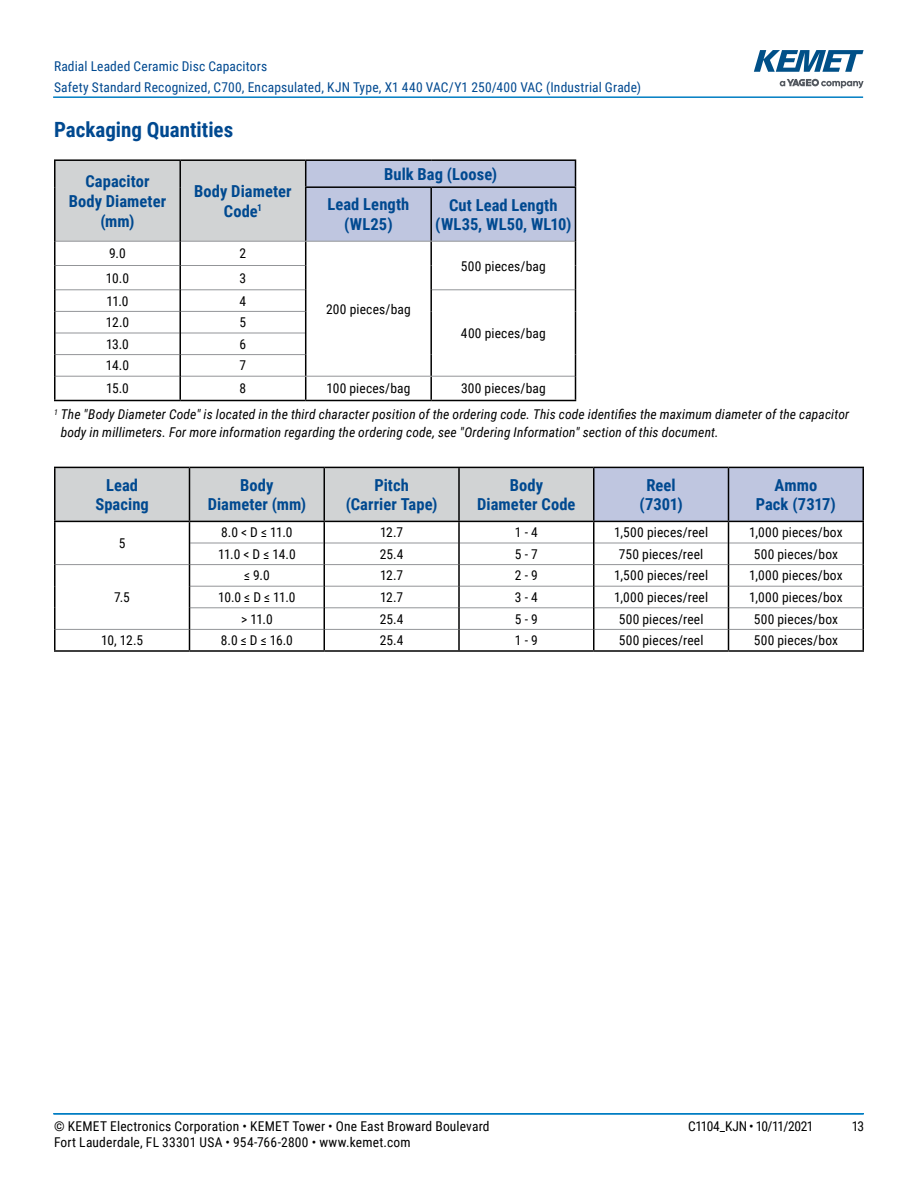
<style>
.page{position:relative;width:918px;height:1188px;background:#fff}
.page>*{position:absolute;margin:0;border:0;box-sizing:border-box;transform-origin:0 0}
.t1{font:700 21px "Roboto Condensed";color:#004990}
.t2{font:700 16.5px/19.8px "Roboto Condensed";letter-spacing:.005em;color:#004990;text-align:center}
.t3{font:13.5px "Roboto Condensed";letter-spacing:.01em;color:#000}
.t4{font:italic 13.5px/25.8px "Roboto Condensed";letter-spacing:.01em;color:#000}
.t5{font:13.5px/21px "Roboto Condensed";letter-spacing:.01em;color:#004990}
.t6{font:13.5px "Roboto Condensed";letter-spacing:-.025em;color:#000}
.s1{font-style:normal}
</style>
<div class="page">
<hr style="left:54px;top:1113px;width:810px;height:2px;background:#007dc3">
<hr style="left:53px;top:1113px;width:810px;height:2px;background:#007dc3">
<hr style="left:53px;top:96px;width:810px;height:2px;background:#007dc3">
<svg style="left:780px;top:79px;width:84px;height:9px"></svg>
<svg style="left:754px;top:50px;width:110px;height:22px"></svg>
<hr style="left:54px;top:159px;width:126px;height:2px;background:#000">
<hr style="left:54px;top:161px;width:2px;height:26px;background:#000">
<hr style="left:180px;top:159px;width:126px;height:2px;background:#000">
<hr style="left:54px;top:187px;width:2px;height:54px;background:#000">
<hr style="left:306px;top:159px;width:125px;height:2px;background:#000">
<hr style="left:431px;top:159px;width:145px;height:2px;background:#000">
<hr style="left:54px;top:241px;width:2px;height:25px;background:#000">
<hr style="left:54px;top:266px;width:2px;height:24px;background:#000">
<hr style="left:54px;top:290px;width:2px;height:21px;background:#000">
<hr style="left:54px;top:311px;width:2px;height:22px;background:#000">
<hr style="left:54px;top:333px;width:2px;height:22px;background:#000">
<hr style="left:54px;top:355px;width:2px;height:21px;background:#000">
<hr style="left:54px;top:376px;width:2px;height:24px;background:#000">
<svg style="left:55px;top:160px;width:521px;height:240px"></svg>
<hr style="left:54px;top:400px;width:126px;height:1px;background:#000">
<hr style="left:180px;top:400px;width:126px;height:1px;background:#000">
<hr style="left:306px;top:400px;width:125px;height:1px;background:#000">
<hr style="left:431px;top:400px;width:145px;height:1px;background:#000">
<hr style="left:862px;top:522px;width:2px;height:21px;background:#000">
<hr style="left:862px;top:543px;width:2px;height:22px;background:#000">
<hr style="left:862px;top:565px;width:2px;height:21px;background:#000">
<hr style="left:862px;top:586px;width:2px;height:22px;background:#000">
<hr style="left:862px;top:608px;width:2px;height:21px;background:#000">
<hr style="left:862px;top:629px;width:2px;height:21px;background:#000">
<hr style="left:54px;top:467px;width:135px;height:1px;background:#000">
<hr style="left:54px;top:468px;width:2px;height:53px;background:#000">
<hr style="left:729px;top:467px;width:135px;height:1px;background:#000">
<hr style="left:862px;top:468px;width:2px;height:53px;background:#000">
<hr style="left:54px;top:522px;width:2px;height:21px;background:#000">
<hr style="left:54px;top:543px;width:2px;height:22px;background:#000">
<hr style="left:54px;top:565px;width:2px;height:21px;background:#000">
<hr style="left:54px;top:586px;width:2px;height:22px;background:#000">
<hr style="left:54px;top:608px;width:2px;height:21px;background:#000">
<hr style="left:54px;top:629px;width:2px;height:21px;background:#000">
<hr style="left:54px;top:650px;width:135px;height:2px;background:#000">
<hr style="left:189px;top:650px;width:135px;height:2px;background:#000">
<hr style="left:324px;top:650px;width:135px;height:2px;background:#000">
<hr style="left:459px;top:650px;width:135px;height:2px;background:#000">
<hr style="left:594px;top:650px;width:134px;height:2px;background:#000">
<hr style="left:729px;top:650px;width:135px;height:2px;background:#000">
<svg style="left:55px;top:467px;width:808px;height:183px"></svg>
<hr style="left:54px;top:521px;width:135px;height:1px;background:#000">
<hr style="left:189px;top:521px;width:135px;height:1px;background:#000">
<hr style="left:324px;top:521px;width:135px;height:1px;background:#000">
<hr style="left:459px;top:521px;width:135px;height:1px;background:#000">
<hr style="left:594px;top:521px;width:134px;height:1px;background:#000">
<hr style="left:729px;top:521px;width:135px;height:1px;background:#000">
<p class="t5" style="left:54px;top:55px;width:589px">Radial Leaded Ceramic Disc Capacitors<br>Safety Standard Recognized, C700, Encapsulated, KJN Type, X1 440 VAC/Y1 250/400 VAC (Industrial Grade)</p>
<h1 class="t1" style="left:54px;top:115px;width:181px">Packaging Quantities</h1>
<p class="t2" style="left:69px;top:171px;width:99px">Capacitor<br>Body Diameter (mm)</p>
<p class="t2" style="left:194px;top:181px;width:99px">Body Diameter<br>Code<sup>1</sup></p>
<p class="t2" style="left:328px;top:158px;width:171px;line-height:30.6px;text-align:left;text-indent:57px">Bulk Bag (Loose)<br>Lead Length</p>
<p class="t2" style="left:344px;top:214px;width:50px">(WL25)</p>
<p class="t2" style="left:435px;top:194px;width:138px">Cut Lead Length (WL35, WL50, WL10)</p>
<p class="t3" style="left:109px;top:244px;width:18px">9.0</p>
<p class="t3" style="left:240px;top:244px;width:8px">2</p>
<p class="t3" style="left:461px;top:256px;width:86px">500 pieces/bag</p>
<p class="t3" style="left:106px;top:268px;width:25px">10.0</p>
<p class="t3" style="left:240px;top:268px;width:8px">3</p>
<p class="t3" style="left:106px;top:291px;width:24px">11.0</p>
<p class="t3" style="left:240px;top:291px;width:8px">4</p>
<p class="t3" style="left:326px;top:300px;width:86px">200 pieces/bag</p>
<p class="t3" style="left:106px;top:313px;width:25px">12.0</p>
<p class="t3" style="left:240px;top:313px;width:8px">5</p>
<p class="t3" style="left:106px;top:335px;width:24px">13.0</p>
<p class="t3" style="left:240px;top:335px;width:8px">6</p>
<p class="t3" style="left:106px;top:356px;width:25px">14.0</p>
<p class="t3" style="left:240px;top:356px;width:8px">7</p>
<p class="t3" style="left:106px;top:379px;width:24px">15.0</p>
<p class="t3" style="left:240px;top:379px;width:8px">8</p>
<p class="t3" style="left:326px;top:379px;width:86px">100 pieces/bag</p>
<p class="t3" style="left:461px;top:324px;width:86px">400 pieces/bag</p>
<p class="t4" style="left:54px;top:375px;width:797px;text-indent:407px"><span class="s1">300 pieces/bag<br></span><sup>1</sup> The "Body Diameter Code" is located in the third character position of the ordering code. This code identifies the maximum diameter of the capacitor</p>
<p class="t4" style="left:61px;top:419px;width:659px">body in millimeters. For more information regarding the ordering code, see "Ordering Information" section of this document.</p>
<p class="t2" style="left:95px;top:474px;width:55px">Lead<br>Spacing</p>
<p class="t2" style="left:208px;top:474px;width:100px">Body<br>Diameter (mm)</p>
<p class="t2" style="left:346px;top:474px;width:93px">Pitch<br>(Carrier Tape)</p>
<p class="t2" style="left:477px;top:474px;width:100px">Body<br>Diameter Code</p>
<p class="t2" style="left:639px;top:474px;width:45px">Reel (7301)</p>
<p class="t2" style="left:756px;top:474px;width:82px">Ammo<br>Pack (7317)</p>
<p class="t3" style="left:119px;top:534px;width:8px">5</p>
<p class="t3" style="left:221px;top:523px;width:73px">8.0 &lt; D ≤ 11.0</p>
<p class="t3" style="left:380px;top:523px;width:25px">12.7</p>
<p class="t3" style="left:515px;top:523px;width:24px">1 - 4</p>
<p class="t3" style="left:614px;top:523px;width:96px">1,500 pieces/reel</p>
<p class="t3" style="left:749px;top:523px;width:95px">1,000 pieces/box</p>
<p class="t3" style="left:218px;top:545px;width:79px">11.0 &lt; D ≤ 14.0</p>
<p class="t3" style="left:380px;top:545px;width:25px">25.4</p>
<p class="t3" style="left:515px;top:545px;width:24px">5 - 7</p>
<p class="t3" style="left:619px;top:545px;width:86px">750 pieces/reel</p>
<p class="t3" style="left:754px;top:545px;width:86px">500 pieces/box</p>
<p class="t3" style="left:114px;top:588px;width:17px">7.5</p>
<p class="t3" style="left:244px;top:566px;width:27px">≤ 9.0</p>
<p class="t3" style="left:380px;top:566px;width:25px">12.7</p>
<p class="t3" style="left:515px;top:566px;width:24px">2 - 9</p>
<p class="t3" style="left:614px;top:566px;width:96px">1,500 pieces/reel</p>
<p class="t3" style="left:749px;top:566px;width:95px">1,000 pieces/box</p>
<p class="t3" style="left:218px;top:588px;width:79px">10.0 ≤ D ≤ 11.0</p>
<p class="t3" style="left:380px;top:588px;width:25px">12.7</p>
<p class="t3" style="left:515px;top:588px;width:24px">3 - 4</p>
<p class="t3" style="left:614px;top:588px;width:96px">1,000 pieces/reel</p>
<p class="t3" style="left:749px;top:588px;width:95px">1,000 pieces/box</p>
<p class="t3" style="left:241px;top:609px;width:33px">&gt; 11.0</p>
<p class="t3" style="left:380px;top:609px;width:25px">25.4</p>
<p class="t3" style="left:515px;top:609px;width:24px">5 - 9</p>
<p class="t3" style="left:619px;top:609px;width:86px">500 pieces/reel</p>
<p class="t3" style="left:754px;top:609px;width:86px">500 pieces/box</p>
<p class="t3" style="left:101px;top:631px;width:44px">10, 12.5</p>
<p class="t3" style="left:221px;top:631px;width:74px">8.0 ≤ D ≤ 16.0</p>
<p class="t3" style="left:380px;top:631px;width:25px">25.4</p>
<p class="t3" style="left:515px;top:631px;width:24px">1 - 9</p>
<p class="t3" style="left:619px;top:631px;width:86px">500 pieces/reel</p>
<p class="t3" style="left:754px;top:631px;width:86px">500 pieces/box</p>
<p class="t3" style="left:54px;top:1116px;width:437px">© KEMET Electronics Corporation • KEMET Tower • One East Broward Boulevard</p>
<p class="t6" style="left:688px;top:1116px;width:127px">C1104_KJN • 10/11/2021</p>
<p class="t3" style="left:852px;top:1116px;width:14px">13</p>
<p class="t3" style="left:54px;top:1133px;width:358px">Fort Lauderdale, FL 33301 USA • 954-766-2800 • www.kemet.com</p>
</div>
